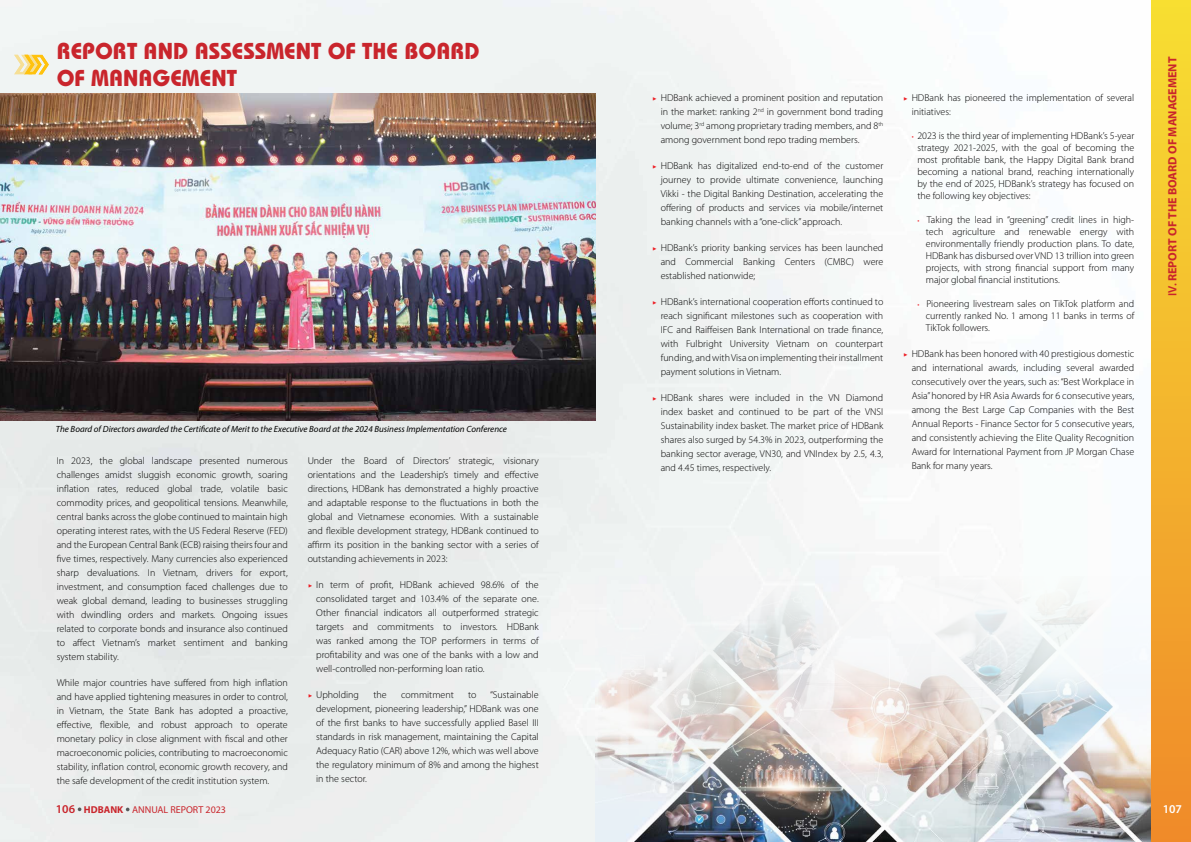
<style>
.page{position:relative;width:1191px;height:842px;background:#fff}
.page>*{position:absolute;margin:0;border:0;box-sizing:border-box;transform-origin:0 0}
.t1{font:700 23px/27.6px "UTD Bauhaus";color:#c9252c}
.t2{font:700 12px "Myriad Pro";color:#c9252c}
.t3{font:600 12px "Myriad Pro";color:#fff}
.t4{font:300 10px/14px "Myriad Pro";color:#000;text-align:justify}
.t5{font:10px "Myriad Pro";color:#c9252c}
.t6{font:italic 9px "Myriad Pro";color:#000}
.s1{font-family:"Montserrat";font-size:8px;color:#ed1d24}
.s2{font-size:8px;color:#ed1d24}
.s3{font-weight:600}
.s4{font-weight:600;font-size:12px}
.s5{font-weight:700}
</style>
<div class="page">
<img style="left:0;top:0;width:903px;height:842px">
<svg style="left:14px;top:55px;width:35px;height:19px"></svg>
<img style="left:0;top:94px;width:595px;height:327px">
<img style="left:595px;top:577px;width:556px;height:265px">
<svg style="left:1151px;top:0;width:40px;height:842px"></svg>
<svg style="left:78px;top:807px;width:3px;height:4px"></svg>
<h1 class="t1" style="left:57px;top:37px;width:424px">REPORT AND ASSESSMENT OF THE BOARD<br>OF MANAGEMENT</h1>
<p class="t6" style="left:56px;top:423px;width:452px">The Board of Directors awarded the Certificate of Merit to the Executive Board at the 2024 Business Implementation Conference</p>
<p class="t4" style="left:57px;top:453px;width:233px">In 2023, the global landscape presented numerous challenges amidst sluggish economic growth, soaring inflation rates, reduced global trade, volatile basic commodity prices, and geopolitical tensions. Meanwhile, central banks across the globe continued to maintain high operating interest rates, with the US Federal Reserve (FED) and the European Central Bank (ECB) raising theirs four and five times, respectively. Many currencies also experienced sharp devaluations. In Vietnam, drivers for export, investment, and consumption faced challenges due to weak global demand, leading to businesses struggling with dwindling orders and markets. Ongoing issues related to corporate bonds and insurance also continued to affect Vietnam’s market sentiment and banking system stability.</p>
<p class="t4" style="left:57px;top:675px;width:233px">While major countries have suffered from high inflation and have applied tightening measures in order to control, in Vietnam, the State Bank has adopted a proactive, effective, flexible, and robust approach to operate monetary policy in close alignment with fiscal and other macroeconomic policies, contributing to macroeconomic stability, inflation control, economic growth recovery, and the safe development of the credit institution system.</p>
<p class="t4" style="left:308px;top:453px;width:233px">Under the Board of Directors’ strategic, visionary orientations and the Leadership’s timely and effective directions, HDBank has demonstrated a highly proactive and adaptable response to the fluctuations in both the global and Vietnamese economies. With a sustainable and flexible development strategy, HDBank continued to affirm its position in the banking sector with a series of outstanding achievements in 2023:</p>
<p class="t4" style="left:316px;top:577px;width:224px;text-indent:-9px"><span class="s1">▶</span> In term of profit, HDBank achieved 98.6% of the consolidated target and 103.4% of the separate one.<br>Other financial indicators all outperformed strategic targets and commitments to investors. HDBank was ranked among the TOP performers in terms of profitability and was one of the banks with a low and well-controlled non-performing loan ratio.</p>
<p class="t4" style="left:308px;top:687px;width:53px"><span class="s1">▶</span> Upholding</p>
<p class="t4" style="left:373px;top:687px;width:15px">the</p>
<p class="t4" style="left:401px;top:687px;width:54px">commitment</p>
<p class="t4" style="left:468px;top:687px;width:10px">to</p>
<p class="t4" style="left:316px;top:687px;width:224px;text-indent:174px">“Sustainable development, pioneering leadership,” HDBank was one of the first banks to have successfully applied Basel III standards in risk management, maintaining the Capital Adequacy Ratio (CAR) above 12%, which was well above the regulatory minimum of 8% and among the highest in the sector.</p>
<p class="t4" style="left:660px;top:91px;width:224px;text-indent:-9px"><span class="s1">▶</span> HDBank achieved a prominent position and reputation in the market: ranking 2<sup>nd</sup> in government bond trading volume; 3<sup>rd</sup> among proprietary trading members, and 8<sup>th </sup>among government bond repo trading members.</p>
<p class="t4" style="left:660px;top:159px;width:224px;text-indent:-9px"><span class="s1">▶</span> HDBank has digitalized end-to-end of the customer journey to provide ultimate convenience, launching Vikki - the Digital Banking Destination, accelerating the offering of products and services via mobile/internet banking channels with a “one-click” approach.</p>
<p class="t4" style="left:660px;top:241px;width:224px;text-indent:-9px"><span class="s1">▶</span> HDBank’s priority banking services has been launched and Commercial Banking Centers (CMBC) were established nationwide;</p>
<p class="t4" style="left:660px;top:295px;width:224px;text-indent:-9px"><span class="s1">▶</span> HDBank’s international cooperation efforts continued to reach significant milestones such as cooperation with IFC and Raiffeisen Bank International on trade finance, with Fulbright University Vietnam on counterpart funding, and with Visa on implementing their installment payment solutions in Vietnam.</p>
<p class="t4" style="left:660px;top:391px;width:224px;text-indent:-9px"><span class="s1">▶</span> HDBank shares were included in the VN Diamond index basket and continued to be part of the VNSI Sustainability index basket. The market price of HDBank shares also surged by 54.3% in 2023, outperforming the banking sector average, VN30, and VNIndex by 2.5, 4.3, and 4.45 times, respectively.</p>
<p class="t4" style="left:911px;top:91px;width:224px;text-indent:-9px"><span class="s1">▶</span> HDBank has pioneered the implementation of several initiatives:</p>
<p class="t4" style="left:917px;top:130px;width:218px;line-height:12px;text-indent:-6px"><span class="s2">•</span> 2023 is the third year of implementing HDBank’s 5-year strategy 2021-2025, with the goal of becoming the most profitable bank, the Happy Digital Bank brand becoming a national brand, reaching internationally by the end of 2025, HDBank’s strategy has focused on the following key objectives:</p>
<p class="t4" style="left:926px;top:214px;width:210px;line-height:12px;text-indent:-8px"><span class="s2">•</span> Taking the lead in “greening” credit lines in high&shy;tech agriculture and renewable energy with environmentally friendly production plans. To date, HDBank has disbursed over VND 13 trillion into green projects, with strong financial support from many major global financial institutions.</p>
<p class="t4" style="left:926px;top:298px;width:210px;line-height:12px;text-indent:-8px"><span class="s2">•</span> Pioneering livestream sales on TikTok platform and currently ranked No. 1 among 11 banks in terms of TikTok followers.</p>
<p class="t4" style="left:911px;top:347px;width:224px;text-indent:-9px"><span class="s1">▶</span> HDBank has been honored with 40 prestigious domestic and international awards, including several awarded consecutively over the years, such as: “Best Workplace in Asia” honored by HR Asia Awards for 6 consecutive years, among the Best Large Cap Companies with the Best Annual Reports - Finance Sector for 5 consecutive years, and consistently achieving the Elite Quality Recognition Award for International Payment from JP Morgan Chase Bank for many years.</p>
<p class="t2" style="left:1164px;top:296px;width:241px;rotate:-90deg"><span class="s3">IV.</span> REPORT OF THE BOARD OF MANAGEMENT</p>
<p class="t5" style="left:56px;top:803px;width:172px"><span class="s4">106</span> <span class="s5">HDBANK</span> ANNUAL REPORT 2023</p>
<p class="t3" style="left:1162px;top:801px;width:21px">107</p>
</div>
